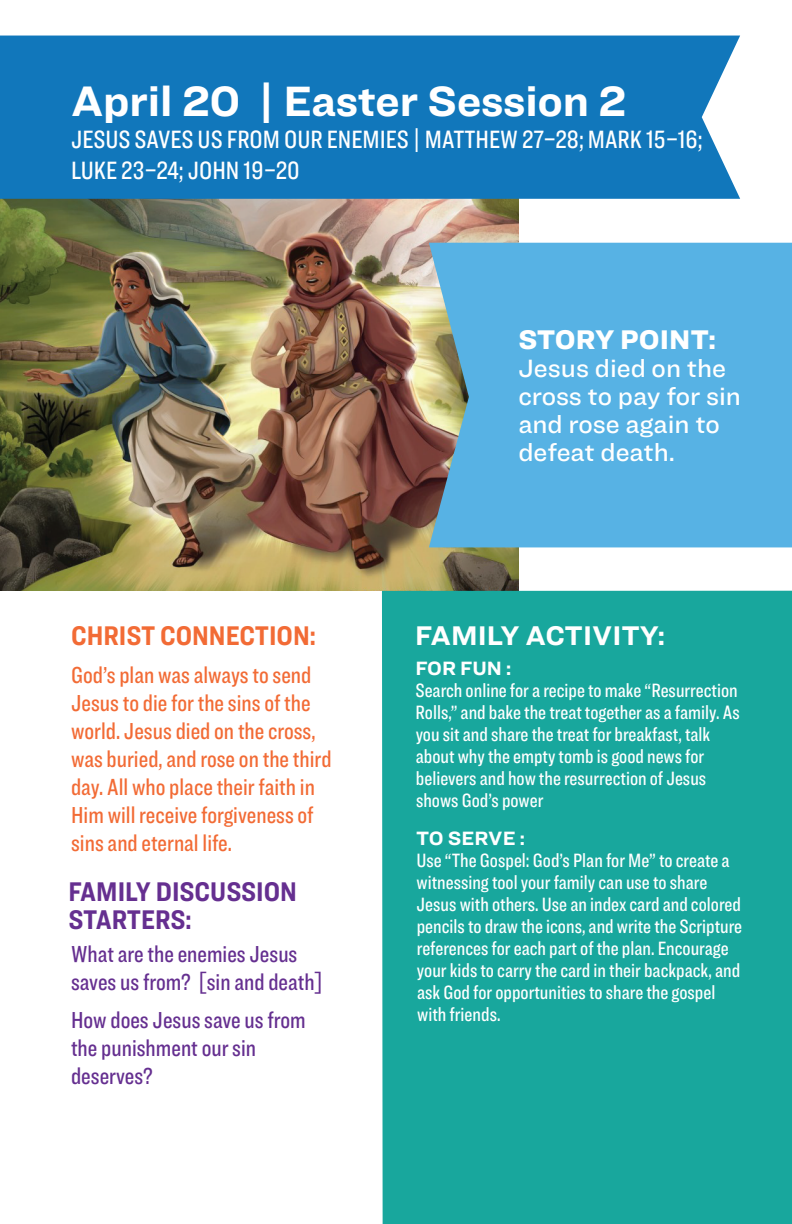
<style>
.page{position:relative;width:792px;height:1224px;background:#fff}
.page>*{position:absolute;margin:0;border:0;box-sizing:border-box;transform-origin:0 0}
.t1{font:700 44px "Ringside";color:#fff}
.t2{font:700 28px/28px "Ringside Condensed";color:#652f90}
.t3{font:700 28px "Ringside Condensed";color:#f26b35}
.t4{font:700 28px "Ringside";color:#fff}
.t5{font:900 28px "Ringside";color:#fff}
.t6{font:500 26px/31.2px "Ringside Compressed";color:#fff}
.t7{font:500 26px/28px "Ringside";color:#fff}
.t8{font:500 24px/28px "Ringside Compressed";color:#f26b35}
.t9{font:500 24px/28px "Ringside Compressed";color:#652f90}
.t10{font:500 20px/22px "Ringside Compressed";color:#fff}
.t11{font:700 20px "Ringside";color:#fff}
</style>
<div class="page">
<img style="left:0;top:199px;width:518px;height:391px">
<div style="left:429px;top:243px;width:363px;height:304px;background:#57b2e4"></div>
<div style="left:0;top:36px;width:740px;height:163px;background:#17b"></div>
<div style="left:382px;top:591px;width:410px;height:633px;background:#18a79d"></div>
<h1 class="t1" style="left:71px;top:69px;width:557px">April 20 | Easter Session 2</h1>
<h3 class="t6" style="left:71px;top:123px;width:633px">JESUS SAVES US FROM OUR ENEMIES | MATTHEW 27–28; MARK 15–16;<br>LUKE 23–24; JOHN 19–20</h3>
<h2 class="t3" style="left:71px;top:615px;width:246px">CHRIST CONNECTION:</h2>
<p class="t8" style="left:71px;top:660px;width:262px">God’s plan was always to send<br>Jesus to die for the sins of the world. Jesus died on the cross, was buried, and rose on the third day. All who place their faith in<br>Him will receive forgiveness of sins and eternal life.</p>
<h2 class="t2" style="left:68px;top:877px;width:230px">FAMILY DISCUSSION<br>STARTERS:</h2>
<p class="t9" style="left:71px;top:940px;width:254px">What are the enemies Jesus saves us from? [sin and death]</p>
<p class="t9" style="left:71px;top:1006px;width:236px">How does Jesus save us from the punishment our sin deserves?</p>
<h2 class="t5" style="left:518px;top:318px;width:199px">STORY POINT:</h2>
<h3 class="t7" style="left:518px;top:353px;width:224px">Jesus died on the cross to pay for sin and rose again to defeat death.</h3>
<h2 class="t4" style="left:415px;top:614px;width:251px">FAMILY ACTIVITY:</h2>
<p class="t11" style="left:415px;top:653px;width:98px">FOR FUN :</p>
<p class="t10" style="left:415px;top:679px;width:326px">Search online for a recipe to make “Resurrection Rolls,” and bake the treat together as a family. As you sit and share the treat for breakfast, talk about why the empty tomb is good news for believers and how the resurrection of Jesus shows God’s power</p>
<p class="t11" style="left:416px;top:823px;width:110px">TO SERVE :</p>
<p class="t10" style="left:416px;top:849px;width:327px">Use “The Gospel: God’s Plan for Me” to create a witnessing tool your family can use to share Jesus with others. Use an index card and colored pencils to draw the icons, and write the Scripture references for each part of the plan. Encourage your kids to carry the card in their backpack, and ask God for opportunities to share the gospel with friends.</p>
</div>
